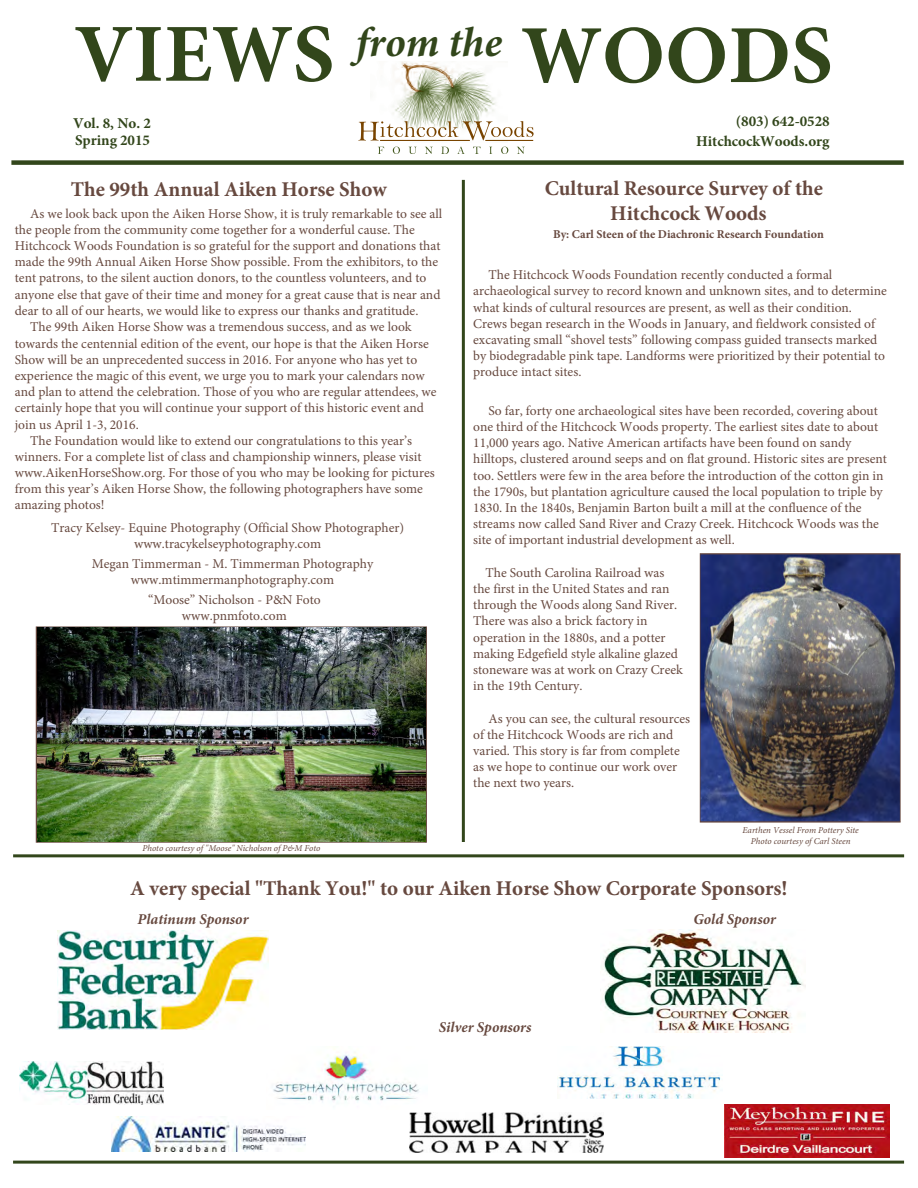
<style>
.page{position:relative;width:918px;height:1188px;background:#fff}
.page>*{position:absolute;margin:0;border:0;box-sizing:border-box;transform-origin:0 0}
.t1{font:700 82.5px "Minion Pro";color:#32461b}
.t2{font:700 21px/25.3px "Minion Pro";color:#67493f;text-align:center}
.t3{font:700 15px/20px "Minion Pro";color:#32461b;text-align:right}
.t4{font:italic 700 15px "Minion Pro";color:#67493f}
.t5{font:13.5px/16.2px "Minion Pro";color:#67493f}
.t6{font:700 12px "Minion Pro";color:#67493f}
.t7{font:italic 9px/10.6px "Minion Pro";color:#67493f;text-align:center}
</style>
<div class="page">
<img style="left:392px;top:61px;width:104px;height:60px">
<svg style="left:378px;top:147px;width:6px;height:7px"></svg>
<svg style="left:393px;top:147px;width:7px;height:7px"></svg>
<svg style="left:409px;top:147px;width:7px;height:7px"></svg>
<svg style="left:425px;top:147px;width:7px;height:7px"></svg>
<svg style="left:441px;top:147px;width:8px;height:7px"></svg>
<svg style="left:457px;top:147px;width:8px;height:7px"></svg>
<svg style="left:473px;top:147px;width:8px;height:7px"></svg>
<svg style="left:489px;top:147px;width:3px;height:7px"></svg>
<svg style="left:501px;top:147px;width:7px;height:7px"></svg>
<svg style="left:517px;top:147px;width:7px;height:7px"></svg>
<svg style="left:358px;top:121px;width:176px;height:20px"></svg>
<hr style="left:380px;top:140px;width:90px;height:1px;background:#794400">
<hr style="left:486px;top:140px;width:47px;height:1px;background:#794400">
<div style="left:11px;top:160px;width:893px;height:5px;background:#32461b"></div>
<hr style="left:13px;top:1161px;width:891px;height:3px;background:#32461b">
<hr style="left:13px;top:854px;width:891px;height:3px;background:#32461b">
<img style="left:58px;top:930px;width:210px;height:99px">
<img style="left:601px;top:929px;width:205px;height:104px">
<img style="left:19px;top:1062px;width:144px;height:42px">
<img style="left:112px;top:1116px;width:193px;height:35px">
<img style="left:273px;top:1048px;width:146px;height:55px">
<img style="left:409px;top:1112px;width:195px;height:40px">
<img style="left:558px;top:1046px;width:163px;height:53px">
<img style="left:724px;top:1105px;width:166px;height:52px">
<hr style="left:462px;top:180px;width:3px;height:662px;background:#32461b">
<img style="left:702px;top:555px;width:197px;height:265px">
<div style="left:700px;top:553px;width:201px;height:269px;border:1px solid #66473e"></div>
<div style="left:36px;top:626px;width:391px;height:217px;border:1px solid #66473e"></div>
<img style="left:38px;top:628px;width:387px;height:213px">
<h1 class="t1" style="left:74px;top:-3px;width:760px">VIEWS <sup>from</sup> <sup>the</sup> WOODS</h1>
<p class="t3" style="left:696px;top:111px;width:135px">(803) 642-0528<br>HitchcockWoods.org</p>
<p class="t3" style="left:73px;top:114px;width:79px;line-height:17.2px;text-align:left">Vol. 8, No. 2<br>Spring 2015</p>
<h2 class="t2" style="left:71px;top:176px;width:318px">The 99th Annual Aiken Horse Show</h2>
<h2 class="t2" style="left:545px;top:175px;width:280px">Cultural Resource Survey of the<br>Hitchcock Woods</h2>
<p class="t6" style="left:553px;top:226px;width:272px">By: Carl Steen of the Diachronic Research Foundation</p>
<p class="t5" style="left:30px;top:205px;width:414px">As we look back upon the Aiken Horse Show, it is truly remarkable to see all</p>
<p class="t5" style="left:15px;top:221px;width:402px">the people from the community come together for a wonderful cause. The</p>
<p class="t5" style="left:15px;top:238px;width:427px">Hitchcock Woods Foundation is so grateful for the support and donations that</p>
<p class="t5" style="left:15px;top:254px;width:425px">made the 99th Annual Aiken Horse Show possible. From the exhibitors, to the</p>
<p class="t5" style="left:15px;top:270px;width:413px">tent patrons, to the silent auction donors, to the countless volunteers, and to</p>
<p class="t5" style="left:15px;top:286px;width:427px">anyone else that gave of their time and money for a great cause that is near and</p>
<p class="t5" style="left:15px;top:302px;width:405px">dear to all of our hearts, we would like to express our thanks and gratitude.</p>
<p class="t5" style="left:30px;top:319px;width:383px">The 99th Aiken Horse Show was a tremendous success, and as we look</p>
<p class="t5" style="left:15px;top:335px;width:415px">towards the centennial edition of the event, our hope is that the Aiken Horse</p>
<p class="t5" style="left:15px;top:351px;width:404px">Show will be an unprecedented success in 2016. For anyone who has yet to</p>
<p class="t5" style="left:15px;top:368px;width:411px">experience the magic of this event, we urge you to mark your calendars now</p>
<p class="t5" style="left:15px;top:384px;width:423px">and plan to attend the celebration. Those of you who are regular attendees, we</p>
<p class="t5" style="left:15px;top:400px;width:411px">certainly hope that you will continue your support of this historic event and</p>
<p class="t5" style="left:15px;top:416px;width:126px">join us April 1-3, 2016.</p>
<p class="t5" style="left:30px;top:432px;width:383px">The Foundation would like to extend our congratulations to this year’s</p>
<p class="t5" style="left:15px;top:448px;width:408px">winners. For a complete list of class and championship winners, please visit</p>
<p class="t5" style="left:15px;top:465px;width:421px">www.AikenHorseShow.org. For those of you who may be looking for pictures</p>
<p class="t5" style="left:15px;top:481px;width:410px">from this year’s Aiken Horse Show, the following photographers have some</p>
<p class="t5" style="left:15px;top:497px;width:91px">amazing photos!</p>
<p class="t5" style="left:51px;top:520px;width:354px;text-align:center">Tracy Kelsey- Equine Photography (Official Show Photographer) www.tracykelseyphotography.com</p>
<p class="t5" style="left:92px;top:556px;width:283px;text-align:center">Megan Timmerman - M. Timmerman Photography www.mtimmermanphotography.com</p>
<p class="t5" style="left:148px;top:591px;width:174px;text-align:center">“Moose” Nicholson - P&amp;N Foto www.pnmfoto.com</p>
<p class="t5" style="left:473px;top:267px;width:415px;text-indent:15px">The Hitchcock Woods Foundation recently conducted a formal archaeological survey to record known and unknown sites, and to determine what kinds of cultural resources are present, as well as their condition.<br>Crews began research in the Woods in January, and fieldwork consisted of excavating small “shovel tests” following compass guided transects marked by biodegradable pink tape. Landforms were prioritized by their potential to produce intact sites.</p>
<p class="t5" style="left:473px;top:402px;width:415px;text-indent:15px">So far, forty one archaeological sites have been recorded, covering about one third of the Hitchcock Woods property. The earliest sites date to about 11,000 years ago. Native American artifacts have been found on sandy hilltops, clustered around seeps and on flat ground. Historic sites are present too. Settlers were few in the area before the introduction of the cotton gin in the 1790s, but plantation agriculture caused the local population to triple by 1830. In the 1840s, Benjamin Barton built a mill at the confluence of the streams now called Sand River and Crazy Creek. Hitchcock Woods was the site of important industrial development as well.</p>
<p class="t5" style="left:473px;top:564px;width:211px;text-indent:12px">The South Carolina Railroad was the first in the United States and ran through the Woods along Sand River.<br>There was also a brick factory in operation in the 1880s, and a potter making Edgefield style alkaline glazed stoneware was at work on Crazy Creek in the 19th Century.</p>
<p class="t5" style="left:473px;top:710px;width:218px;text-indent:15px">As you can see, the cultural resources of the Hitchcock Woods are rich and varied. This story is far from complete as we hope to continue our work over the next two years.</p>
<p class="t7" style="left:142px;top:843px;width:179px">Photo courtesy of "Moose" Nicholson of P&amp;M Foto</p>
<p class="t7" style="left:743px;top:825px;width:118px">Earthen Vessel From Pottery Site<br>Photo courtesy of Carl Steen</p>
<h2 class="t2" style="left:130px;top:875px;width:659px">A very special "Thank You!" to our Aiken Horse Show Corporate Sponsors!</h2>
<p class="t4" style="left:138px;top:909px;width:112px">Platinum Sponsor</p>
<p class="t4" style="left:693px;top:909px;width:84px">Gold Sponsor</p>
<p class="t4" style="left:439px;top:1017px;width:94px">Silver Sponsors</p>
</div>
